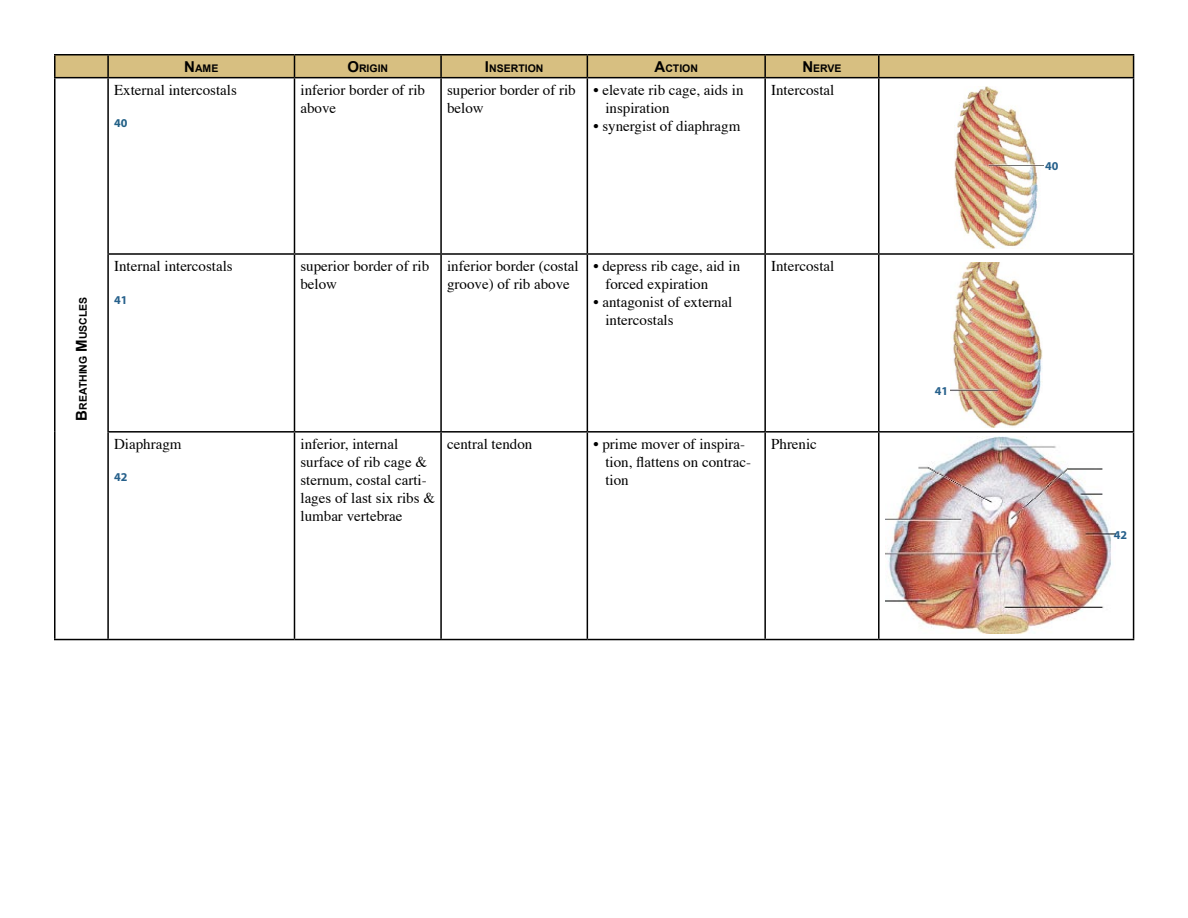
<style>
.page{position:relative;width:1188px;height:918px;background:#fff}
.page>*{position:absolute;margin:0;border:0;box-sizing:border-box;transform-origin:0 0}
.body{font:15px/18px "Times";color:#000}
.body_bullet{font:15px/18px "Times";color:#000}
.name{font:15px "Times";color:#000}
.label{font:700 12px "Myriad Pro";color:#26608b}
.label-2{font:700 12px "Myriad Pro";color:#216086}
.Header_vertical{font:700 10.5px "Arial";color:#000}
.s1{font-size:15px}
</style>
<div class="page">
<hr style="left:54px;top:54px;width:54px;height:2px;background:#000">
<hr style="left:54px;top:56px;width:2px;height:21px;background:#000">
<hr style="left:108px;top:54px;width:186px;height:2px;background:#000">
<hr style="left:294px;top:54px;width:147px;height:2px;background:#000">
<hr style="left:441px;top:54px;width:146px;height:2px;background:#000">
<hr style="left:587px;top:54px;width:178px;height:2px;background:#000">
<hr style="left:765px;top:54px;width:114px;height:2px;background:#000">
<hr style="left:879px;top:54px;width:255px;height:2px;background:#000">
<svg style="left:55px;top:55px;width:1079px;height:22px;background:#cfb87c"></svg>
<hr style="left:54px;top:77px;width:54px;height:1px;background:#000">
<hr style="left:54px;top:78px;width:2px;height:176px;background:#000">
<hr style="left:108px;top:77px;width:186px;height:1px;background:#000">
<hr style="left:107px;top:78px;width:2px;height:175px;background:#000">
<hr style="left:294px;top:77px;width:147px;height:1px;background:#000">
<hr style="left:294px;top:78px;width:1px;height:175px;background:#000">
<hr style="left:441px;top:77px;width:146px;height:1px;background:#000">
<hr style="left:440px;top:78px;width:2px;height:175px;background:#000">
<hr style="left:587px;top:77px;width:178px;height:1px;background:#000">
<hr style="left:587px;top:78px;width:1px;height:175px;background:#000">
<hr style="left:765px;top:77px;width:114px;height:1px;background:#000">
<hr style="left:764px;top:78px;width:2px;height:175px;background:#000">
<hr style="left:879px;top:77px;width:255px;height:1px;background:#000">
<hr style="left:878px;top:78px;width:2px;height:175px;background:#000">
<hr style="left:1133px;top:78px;width:1px;height:175px;background:#000">
<hr style="left:54px;top:254px;width:2px;height:178px;background:#000">
<hr style="left:107px;top:253px;width:187px;height:2px;background:#000">
<hr style="left:107px;top:255px;width:2px;height:176px;background:#000">
<hr style="left:294px;top:253px;width:147px;height:2px;background:#000">
<hr style="left:294px;top:255px;width:1px;height:176px;background:#000">
<hr style="left:441px;top:253px;width:146px;height:2px;background:#000">
<hr style="left:440px;top:255px;width:2px;height:176px;background:#000">
<hr style="left:587px;top:253px;width:178px;height:2px;background:#000">
<hr style="left:587px;top:255px;width:1px;height:176px;background:#000">
<hr style="left:765px;top:253px;width:114px;height:2px;background:#000">
<hr style="left:764px;top:255px;width:2px;height:176px;background:#000">
<hr style="left:879px;top:253px;width:255px;height:2px;background:#000">
<hr style="left:878px;top:255px;width:2px;height:176px;background:#000">
<hr style="left:1133px;top:255px;width:1px;height:176px;background:#000">
<hr style="left:54px;top:432px;width:2px;height:207px;background:#000">
<hr style="left:107px;top:431px;width:187px;height:2px;background:#000">
<hr style="left:107px;top:433px;width:2px;height:206px;background:#000">
<hr style="left:294px;top:431px;width:147px;height:2px;background:#000">
<hr style="left:294px;top:433px;width:1px;height:206px;background:#000">
<hr style="left:441px;top:431px;width:146px;height:2px;background:#000">
<hr style="left:440px;top:433px;width:2px;height:206px;background:#000">
<hr style="left:587px;top:431px;width:178px;height:2px;background:#000">
<hr style="left:587px;top:433px;width:1px;height:206px;background:#000">
<hr style="left:765px;top:431px;width:114px;height:2px;background:#000">
<hr style="left:764px;top:433px;width:2px;height:206px;background:#000">
<hr style="left:879px;top:431px;width:255px;height:2px;background:#000">
<hr style="left:878px;top:433px;width:2px;height:206px;background:#000">
<hr style="left:1133px;top:433px;width:1px;height:206px;background:#000">
<hr style="left:54px;top:639px;width:54px;height:1px;background:#000">
<hr style="left:108px;top:639px;width:186px;height:1px;background:#000">
<hr style="left:294px;top:639px;width:147px;height:1px;background:#000">
<hr style="left:441px;top:639px;width:146px;height:1px;background:#000">
<hr style="left:587px;top:639px;width:178px;height:1px;background:#000">
<hr style="left:765px;top:639px;width:114px;height:1px;background:#000">
<hr style="left:879px;top:639px;width:255px;height:1px;background:#000">
<img style="left:954px;top:87px;width:90px;height:162px">
<img style="left:951px;top:263px;width:91px;height:164px">
<img style="left:885px;top:436px;width:230px;height:197px">
<p class="Header_vertical" style="left:184px;top:62px;width:36px"><span class="s1">N</span>AME</p>
<p class="Header_vertical" style="left:347px;top:62px;width:42px"><span class="s1">O</span>RIGIN</p>
<p class="Header_vertical" style="left:485px;top:62px;width:60px"><span class="s1">I</span>NSERTION</p>
<p class="Header_vertical" style="left:655px;top:62px;width:45px"><span class="s1">A</span>CTION</p>
<p class="Header_vertical" style="left:802px;top:62px;width:41px"><span class="s1">N</span>ERVE</p>
<p class="name" style="left:114px;top:76px;width:124px">External intercostals</p>
<p class="label-2" style="left:114px;top:117px;width:15px">40</p>
<p class="body" style="left:300px;top:80px;width:126px">inferior border of rib above</p>
<p class="body" style="left:447px;top:80px;width:130px">superior border of rib below</p>
<p class="body_bullet" style="left:605px;top:80px;width:140px;text-indent:-12px">• elevate rib cage, aids in inspiration</p>
<p class="body_bullet" style="left:593px;top:116px;width:149px">• synergist of diaphragm</p>
<p class="body" style="left:771px;top:80px;width:65px">Intercostal</p>
<p class="Header_vertical" style="left:77px;top:421px;width:126px;rotate:-90deg"><span class="s1">B</span>REATHING <span class="s1">M</span>USCLES</p>
<p class="name" style="left:114px;top:252px;width:120px">Internal intercostals</p>
<p class="label" style="left:114px;top:293px;width:15px">41</p>
<p class="name" style="left:114px;top:430px;width:69px">Diaphragm</p>
<p class="label" style="left:114px;top:471px;width:15px">42</p>
<p class="body" style="left:300px;top:256px;width:130px">superior border of rib below</p>
<p class="body" style="left:447px;top:256px;width:133px">inferior border (costal groove) of rib above</p>
<p class="body_bullet" style="left:605px;top:256px;width:136px;text-indent:-12px">• depress rib cage, aid in forced expiration</p>
<p class="body_bullet" style="left:605px;top:292px;width:128px;text-indent:-12px">• antagonist of external intercostals</p>
<p class="body" style="left:771px;top:256px;width:65px">Intercostal</p>
<p class="body" style="left:300px;top:434px;width:136px">inferior, internal surface of rib cage &amp; sternum, costal carti&shy;lages of last six ribs &amp; lumbar vertebrae</p>
<p class="body" style="left:447px;top:434px;width:87px">central tendon</p>
<p class="body_bullet" style="left:605px;top:434px;width:147px;text-indent:-12px">• prime mover of inspira&shy;tion, flattens on contrac&shy;tion</p>
<p class="body" style="left:771px;top:434px;width:47px">Phrenic</p>
<p class="label" style="left:935px;top:384px;width:15px">41</p>
<p class="label" style="left:1045px;top:159px;width:15px">40</p>
<p class="label" style="left:1114px;top:528px;width:15px">42</p>
</div>
